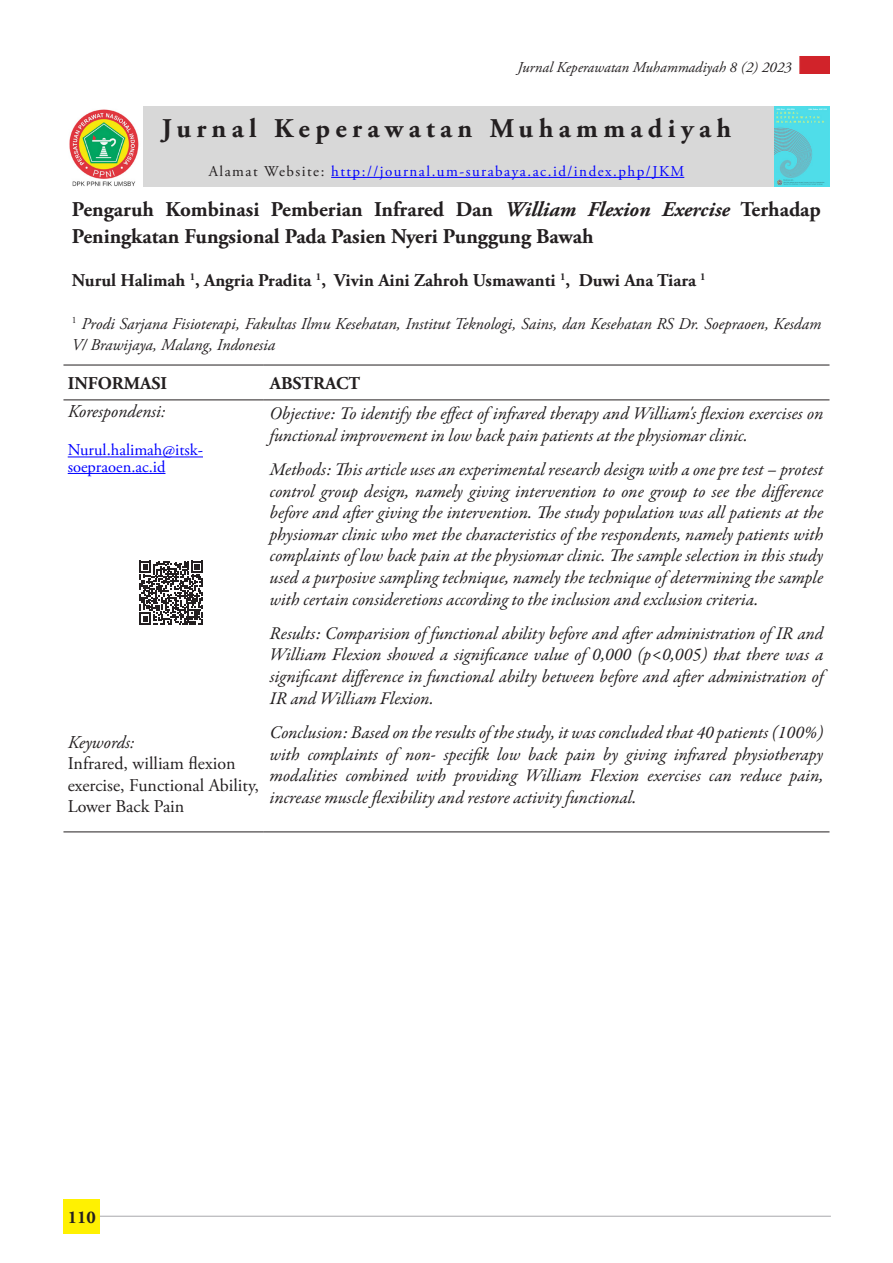
<style>
.page{position:relative;width:893px;height:1263px;background:#fff}
.page>*{position:absolute;margin:0;border:0;box-sizing:border-box;transform-origin:0 0}
.t1{font:700 27px "Adobe Garamond Pro";letter-spacing:.2em;color:#231f20}
.t2{font:700 21px/27px "Adobe Garamond Pro";color:#231f20}
.t3{font:italic 18px/21.6px "Garamond Premr Pro";color:#231f20;text-align:justify}
.t4{font:700 18px "Adobe Garamond Pro";color:#231f20}
.t5{font:18px/21.6px "Adobe Garamond Pro";color:#231f20}
.t6{font:italic 18px "Adobe Garamond Pro";color:#231f20}
.t7{font:italic 16.5px/21px "Adobe Garamond Pro";color:#231f20}
.t8{font:16.5px/16.5px "Adobe Garamond Pro";color:#00f}
.t9{font:15px "Adobe Garamond Pro";letter-spacing:.1em;color:#00f}
.t10{font:italic 15px "Adobe Garamond Pro";color:#231f20}
.s1{color:#231f20}
.s2{font-style:italic}
</style>
<div class="page">
<div style="left:64px;top:1199px;width:36px;height:34px;background:#fff101"></div>
<div style="left:799px;top:56px;width:31px;height:18px;background:#d1232a"></div>
<hr style="left:100px;top:1216px;width:731px;height:1px;background:#a8a9ad">
<div style="left:63px;top:106px;width:766px;height:81px;background:#d8d8d8"></div>
<hr style="left:63px;top:831px;width:201px;height:1px;background:#231f20">
<hr style="left:264px;top:831px;width:565px;height:1px;background:#231f20">
<hr style="left:63px;top:365px;width:201px;height:1px;background:#231f20">
<hr style="left:264px;top:365px;width:565px;height:1px;background:#231f20">
<hr style="left:63px;top:399px;width:201px;height:1px;background:#231f20">
<hr style="left:264px;top:399px;width:565px;height:1px;background:#231f20">
<hr style="left:331px;top:177px;width:353px;height:1px;background:#00f">
<hr style="left:68px;top:456px;width:135px;height:1px;background:#00f">
<hr style="left:68px;top:473px;width:97px;height:1px;background:#00f">
<img style="left:775px;top:106px;width:54px;height:81px">
<img style="left:64px;top:106px;width:78px;height:81px">
<svg style="left:139px;top:561px;width:64px;height:64px"></svg>
<p class="t10" style="left:518px;top:58px;width:276px">Jurnal Keperawatan Muhammadiyah 8 (2) 2023</p>
<p class="t1" style="left:162px;top:113px;width:571px">Jurnal Keperawatan Muhammadiyah</p>
<p class="t9" style="left:209px;top:162px;width:477px"><span class="s1">Alamat Website:</span> http://journal.um-surabaya.ac.id/index.php/JKM</p>
<p class="t2" style="left:72px;top:197px;width:750px">Pengaruh Kombinasi Pemberian Infrared Dan <span class="s2">William Flexion Exercise</span> Terhadap<br>Peningkatan Fungsional Pada Pasien Nyeri Punggung Bawah</p>
<p class="t4" style="left:72px;top:270px;width:635px">Nurul Halimah <sup>1</sup>, Angria Pradita <sup>1</sup>, Vivin Aini Zahroh Usmawanti <sup>1</sup>, Duwi Ana Tiara <sup>1</sup></p>
<p class="t7" style="left:72px;top:313px;width:751px"><sup>1</sup> Prodi Sarjana Fisioterapi, Fakultas Ilmu Kesehatan, Institut Teknologi, Sains, dan Kesehatan RS Dr. Soepraoen, Kesdam<br>V/ Brawijaya, Malang, Indonesia</p>
<p class="t4" style="left:68px;top:373px;width:101px">INFORMASI</p>
<p class="t4" style="left:270px;top:373px;width:92px">ABSTRACT</p>
<p class="t6" style="left:68px;top:401px;width:99px">Korespondensi:</p>
<p class="t8" style="left:68px;top:442px;width:137px">Nurul.halimah@itsk&shy;soepraoen.ac.id</p>
<p class="t3" style="left:270px;top:403px;width:555px">Objective: To identify the effect of infrared therapy and William's flexion exercises on functional improvement in low back pain patients at the physiomar clinic.</p>
<p class="t3" style="left:270px;top:459px;width:555px">Methods: This article uses an experimental research design with a one pre test – protest control group design, namely giving intervention to one group to see the difference before and after giving the intervention. The study population was all patients at the physiomar clinic who met the characteristics of the respondents, namely patients with complaints of low back pain at the physiomar clinic. The sample selection in this study used a purposive sampling technique, namely the technique of determining the sample with certain consideretions according to the inclusion and exclusion criteria.</p>
<p class="t3" style="left:270px;top:623px;width:555px">Results: Comparision of functional ability before and after administration of IR and William Flexion showed a significance value of 0,000 (p&lt;0,005) that there was a significant difference in functional abilty between before and after administration of IR and William Flexion.</p>
<p class="t3" style="left:270px;top:722px;width:555px">Conclusion: Based on the results of the study, it was concluded that 40 patients (100%) with complaints of non- specifik low back pain by giving infrared physiotherapy modalities combined with providing William Flexion exercises can reduce pain, increase muscle flexibility and restore activity functional.</p>
<p class="t6" style="left:68px;top:731px;width:68px">Keywords:</p>
<p class="t5" style="left:68px;top:753px;width:193px">Infrared, william flexion exercise, Functional Ability,<br>Lower Back Pain</p>
<p class="t4" style="left:68px;top:1206px;width:30px">110</p>
</div>
